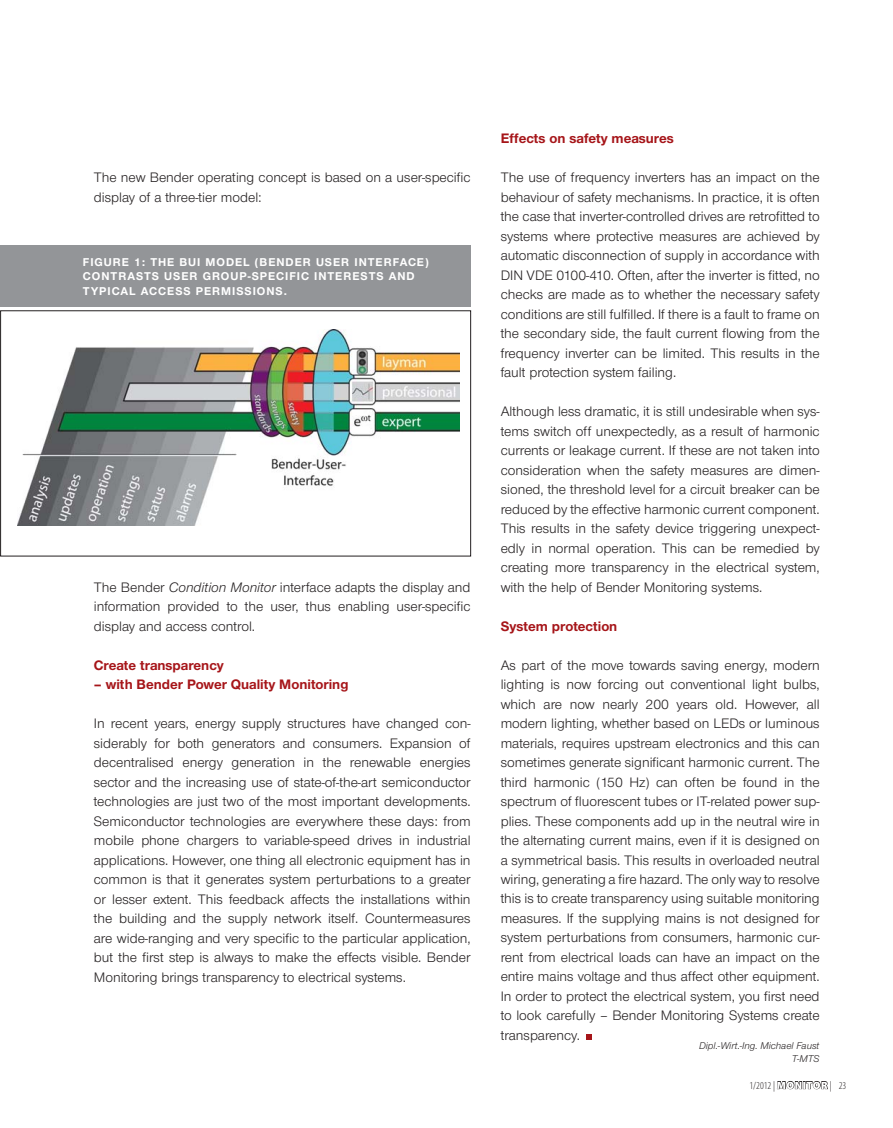
<style>
.page{position:relative;width:893px;height:1128px;background:#fff}
.page>*{position:absolute;margin:0;border:0;box-sizing:border-box;transform-origin:0 0}
.t1{font:14.25px/19.5px "Nimbus Sans Novus T";color:#231f20;text-align:justify}
.t2{font:700 14.25px "Nimbus Sans Novus T";color:#a61519}
.t3{font:700 11.7px/14.9px "Nimbus Sans Novus T";letter-spacing:.08em;color:#fff}
.t4{font:10.5px "Myriad MM 215 300";color:#231f20}
.t5{font:italic 10.2px/13.5px "Nimbus Sans Novus T";color:#231f20;text-align:right}
.s1{font-style:italic}
.s2{font-family:"Myriad MM 830 600"}
</style>
<div class="page">
<svg style="left:586px;top:1034px;width:6px;height:6px"></svg>
<img style="left:17px;top:330px;width:443px;height:196px">
<div style="left:0;top:310px;width:471px;height:246px;border:1px solid #231f20"></div>
<div style="left:0;top:246px;width:471px;height:61px;background:#939598"></div>
<p class="t1" style="left:94px;top:169px;width:378px">The new Bender operating concept is based on a user-specific display of a three-tier model:</p>
<p class="t3" style="left:83px;top:255px;width:347px">FIGURE 1: THE BUI MODEL (BENDER USER INTERFACE)<br>CONTRASTS USER GROUP-SPECIFIC INTERESTS AND<br>TYPICAL ACCESS PERMISSIONS.</p>
<p class="t1" style="left:94px;top:579px;width:378px">The Bender <span class="s1">Condition Monitor</span> interface adapts the display and information provided to the user, thus enabling user-specific display and access control.</p>
<p class="t2" style="left:94px;top:660px;width:132px">Create transparency</p>
<p class="t2" style="left:94px;top:679px;width:256px">– with Bender Power Quality Monitoring</p>
<p class="t1" style="left:94px;top:715px;width:378px">In recent years, energy supply structures have changed con&shy;siderably for both generators and consumers. Expansion of decentralised energy generation in the renewable energies sector and the increasing use of state-of-the-art semiconductor technologies are just two of the most important developments.<br>Semiconductor technologies are everywhere these days: from mobile phone chargers to variable-speed drives in industrial applications. However, one thing all electronic equipment has in common is that it generates system perturbations to a greater or lesser extent. This feedback affects the installations within the building and the supply network itself. Countermeasures are wide-ranging and very specific to the particular application, but the first step is always to make the effects visible. Bender Monitoring brings transparency to electrical systems.</p>
<p class="t2" style="left:501px;top:133px;width:175px">Effects on safety measures</p>
<p class="t1" style="left:501px;top:169px;width:320px">The use of frequency inverters has an impact on the behaviour of safety mechanisms. In practice, it is often the case that inverter-controlled drives are retrofitted to systems where protective measures are achieved by automatic disconnection of supply in accordance with DIN VDE 0100-410. Often, after the inverter is fitted, no checks are made as to whether the necessary safety conditions are still fulfilled. If there is a fault to frame on the secondary side, the fault current flowing from the frequency inverter can be limited. This results in the fault protection system failing.</p>
<p class="t1" style="left:501px;top:403px;width:320px">Although less dramatic, it is still undesirable when sys&shy;tems switch off unexpectedly, as a result of harmonic currents or leakage current. If these are not taken into consideration when the safety measures are dimen&shy;sioned, the threshold level for a circuit breaker can be reduced by the effective harmonic current component.<br>This results in the safety device triggering unexpect&shy;edly in normal operation. This can be remedied by creating more transparency in the electrical system, with the help of Bender Monitoring systems.</p>
<p class="t2" style="left:501px;top:620px;width:118px">System protection</p>
<p class="t1" style="left:501px;top:656px;width:320px">As part of the move towards saving energy, modern lighting is now forcing out conventional light bulbs, which are now nearly 200 years old. However, all modern lighting, whether based on LEDs or luminous materials, requires upstream electronics and this can sometimes generate significant harmonic current. The third harmonic (150 Hz) can often be found in the spectrum of fluorescent tubes or IT-related power sup&shy;plies. These components add up in the neutral wire in the alternating current mains, even if it is designed on a symmetrical basis. This results in overloaded neutral wiring, generating a fire hazard. The only way to resolve this is to create transparency using suitable monitoring measures. If the supplying mains is not designed for system perturbations from consumers, harmonic cur&shy;rent from electrical loads can have an impact on the entire mains voltage and thus affect other equipment.<br>In order to protect the electrical system, you first need to look carefully – Bender Monitoring Systems create transparency.</p>
<p class="t5" style="left:699px;top:1040px;width:122px">Dipl.-Wirt.-Ing. Michael Faust<br>T-MTS</p>
<p class="t4" style="left:749px;top:1081px;width:98px">1/2012 | <span class="s2">MONITOR</span> | 23</p>
</div>
